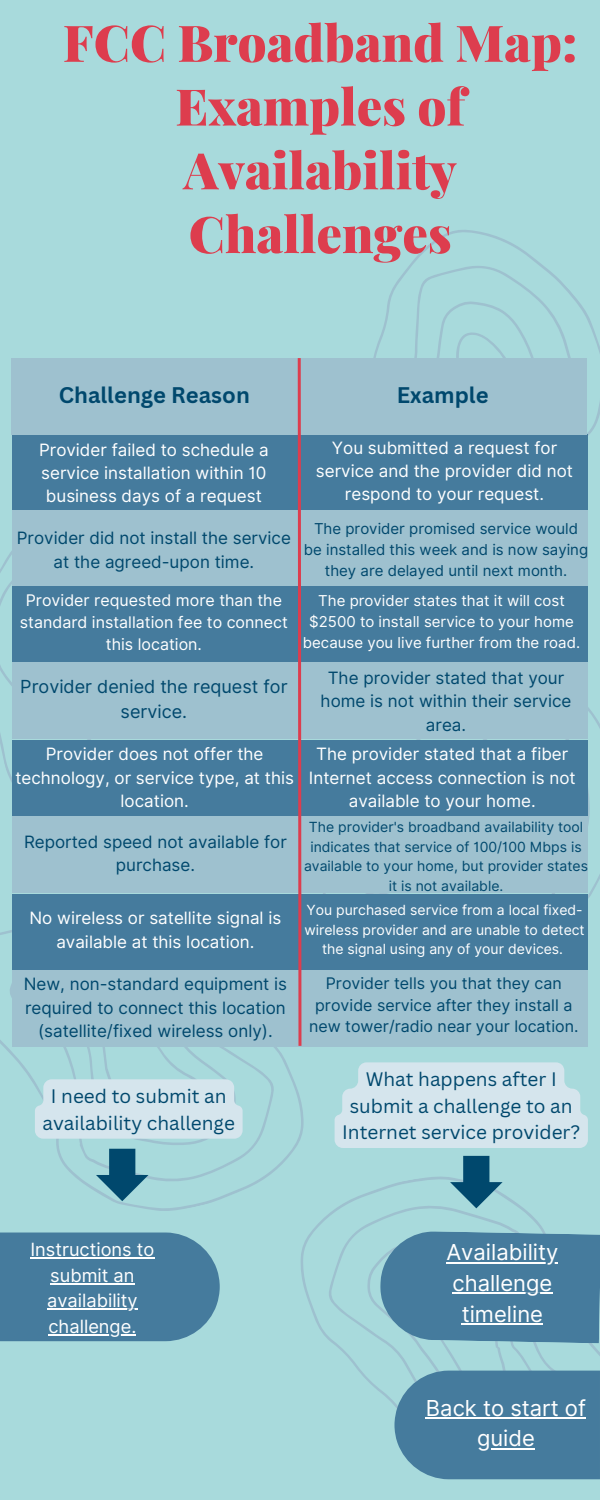
<style>
.page{position:relative;width:600px;height:1500px;background:#a8dadc}
.page>*{position:absolute;margin:0;border:0;box-sizing:border-box;transform-origin:0 0}
.t1{font:900 50.6px/63.8px "Playfair Display";color:#dd3d4e;text-align:center}
.t2{font:22px/30.8px "Inter";color:#fff;text-align:center}
.t3{font:700 22px "Canva Sans";color:#00486d}
.t4{font:19px/26.2px "Canva Sans";color:#00486d;text-align:center}
.t5{font:18.2px/25.5px "Inter";color:#fff;text-align:center}
.t6{font:18px/24.8px "Inter";color:#00486d;text-align:center}
.t7{font:17px/23.2px "Inter";color:#fff;text-align:center}
.t8{font:17px/23.2px "Inter";color:#00486d;text-align:center}
.t9{font:16px/21.8px "Inter";color:#00486d;text-align:center}
.t10{font:16px/21.8px "Inter";color:#fff;text-align:center}
.t11{font:15px/21px "Inter";color:#fff;text-align:center}
.t12{font:15px/21px "Inter";color:#00486d;text-align:center}
.t13{font:14px/19.5px "Inter";color:#00486d;text-align:center}
.t14{font:14px/19.5px "Inter";color:#fff;text-align:center}
</style>
<div class="page">
<svg style="left:373px;top:230px;width:227px;height:206px"></svg>
<svg style="left:0;top:930px;width:320px;height:303px"></svg>
<svg style="left:288px;top:1143px;width:312px;height:337px"></svg>
<div style="left:12px;top:434px;width:576px;height:77px;background:#457b9d"></div>
<div style="left:12px;top:510px;width:576px;height:77px;background:#9ec1cf"></div>
<div style="left:12px;top:587px;width:576px;height:76px;background:#457b9d"></div>
<div style="left:12px;top:663px;width:576px;height:76px;background:#9ec1cf"></div>
<div style="left:12px;top:740px;width:576px;height:77px;background:#457b9d"></div>
<div style="left:12px;top:816px;width:576px;height:77px;background:#9ec1cf"></div>
<div style="left:12px;top:894px;width:576px;height:76px;background:#457b9d"></div>
<div style="left:12px;top:970px;width:576px;height:76px;background:#9ec1cf"></div>
<div style="left:0;top:1233px;width:220px;height:108px;background:#457b9d"></div>
<hr style="left:30px;top:1258px;width:124px;height:1px;background:#fff">
<hr style="left:50px;top:1283px;width:85px;height:2px;background:#fff">
<hr style="left:47px;top:1309px;width:91px;height:1px;background:#fff">
<hr style="left:48px;top:1334px;width:88px;height:2px;background:#fff">
<svg style="left:379px;top:1230px;width:221px;height:113px;background:#5085a3"></svg>
<hr style="left:446px;top:1262px;width:112px;height:1px;background:#fff">
<hr style="left:452px;top:1293px;width:100px;height:1px;background:#fff">
<hr style="left:462px;top:1323px;width:81px;height:2px;background:#fff">
<div style="left:12px;top:358px;width:575px;height:77px;background:#9ec1cf"></div>
<svg style="left:296px;top:358px;width:7px;height:691px"></svg>
<div style="left:394px;top:1371px;width:206px;height:108px;background:#457b9d"></div>
<hr style="left:426px;top:1417px;width:160px;height:2px;background:#fff">
<hr style="left:477px;top:1448px;width:58px;height:1px;background:#fff">
<svg style="left:96px;top:1149px;width:53px;height:52px"></svg>
<svg style="left:35px;top:1079px;width:208px;height:60px;background:#d2e4ec"></svg>
<svg style="left:450px;top:1156px;width:53px;height:52px"></svg>
<svg style="left:335px;top:1062px;width:253px;height:86px;background:#d1e4eb"></svg>
<h1 class="t1" style="left:63px;top:9px;width:516px">FCC Broadband Map:<br>Examples of<br>Availability<br>Challenges</h1>
<p class="t3" style="left:59px;top:380px;width:193px">Challenge Reason</p>
<p class="t3" style="left:397px;top:380px;width:93px">Example</p>
<p class="t7" style="left:39px;top:438px;width:231px;text-align:left">Provider failed to schedule a service installation within 10 business days of a request</p>
<p class="t7" style="left:316px;top:436px;width:259px">You submitted a request for service and the provider did not respond to your request.</p>
<p class="t8" style="left:17px;top:527px;width:276px">Provider did not install the service at the agreed-upon time.</p>
<p class="t12" style="left:304px;top:518px;width:286px">The provider promised service would be installed this week and is now saying they are delayed until next month.</p>
<p class="t10" style="left:20px;top:590px;width:270px">Provider requested more than the standard installation fee to connect this location.</p>
<p class="t11" style="left:303px;top:590px;width:279px">The provider states that it will cost $2500 to install service to your home because you live further from the road.</p>
<p class="t6" style="left:20px;top:674px;width:269px">Provider denied the request for service.</p>
<p class="t8" style="left:321px;top:666px;width:252px">The provider stated that your home is not within their service area.</p>
<p class="t7" style="left:15px;top:743px;width:280px">Provider does not offer the technology, or service type, at this location.</p>
<p class="t7" style="left:309px;top:743px;width:268px">The provider stated that a fiber<br>Internet access connection is not available to your home.</p>
<p class="t8" style="left:24px;top:830px;width:264px">Reported speed not available for purchase.</p>
<p class="t13" style="left:304px;top:817px;width:286px">The provider's broadband availability tool indicates that service of 100/100 Mbps is available to your home, but provider states it is not available.</p>
<p class="t7" style="left:30px;top:907px;width:253px">No wireless or satellite signal is available at this location.</p>
<p class="t14" style="left:304px;top:900px;width:282px">You purchased service from a local fixed&shy;wireless provider and are unable to detect the signal using any of your devices.</p>
<p class="t8" style="left:24px;top:973px;width:265px">New, non-standard equipment is required to connect this location (satellite/fixed wireless only).</p>
<p class="t9" style="left:309px;top:972px;width:271px">Provider tells you that they can provide service after they install a new tower/radio near your location.</p>
<p class="t4" style="left:43px;top:1083px;width:194px">I need to submit an availability challenge</p>
<p class="t4" style="left:342px;top:1066px;width:240px">What happens after I submit a challenge to an<br>Internet service provider?</p>
<p class="t5" style="left:30px;top:1237px;width:126px">Instructions to submit an availability challenge.</p>
<p class="t2" style="left:446px;top:1237px;width:113px">Availability challenge timeline</p>
<p class="t2" style="left:426px;top:1392px;width:162px">Back to start of guide</p>
</div>
